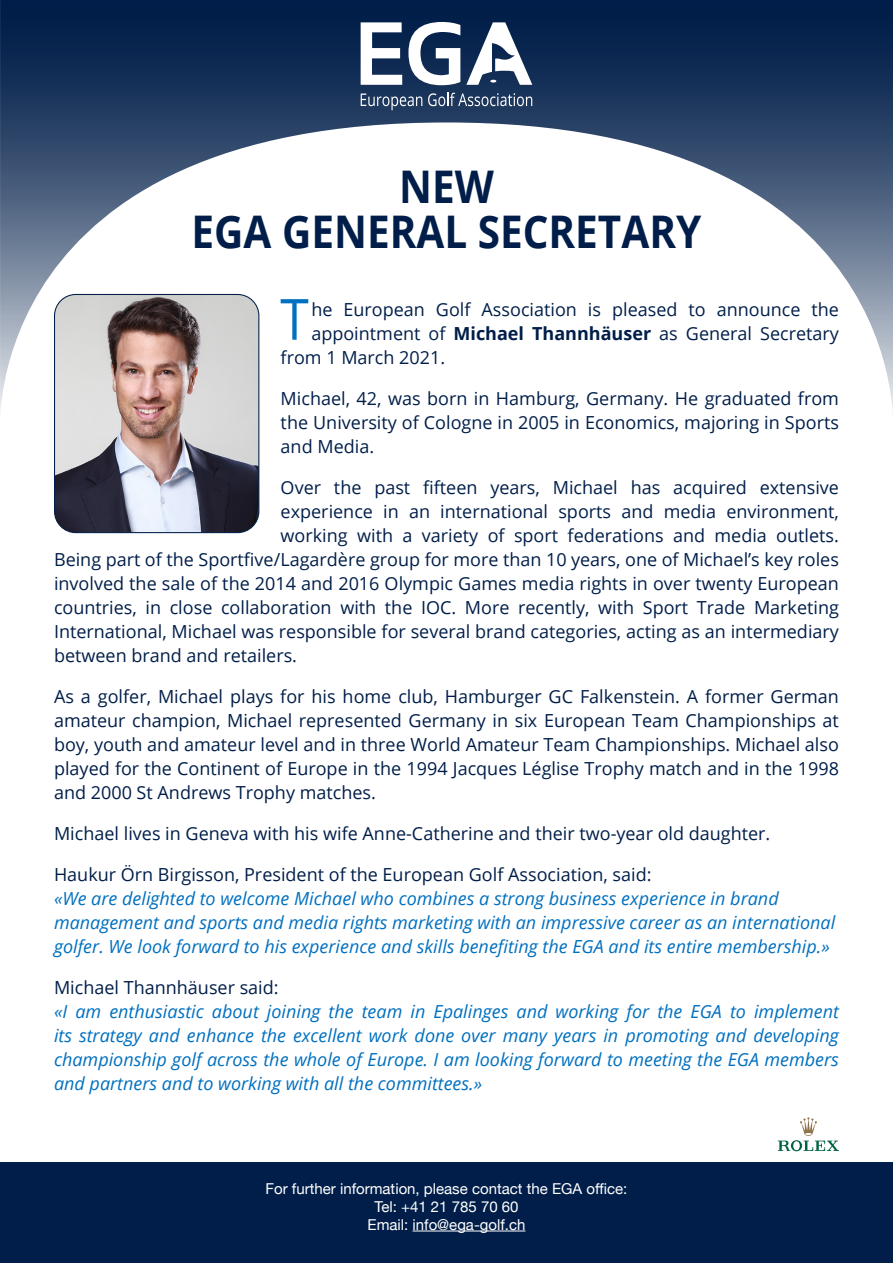
<style>
.page{position:relative;width:893px;height:1263px;background:#fff}
.page>*{position:absolute;margin:0;border:0;box-sizing:border-box;transform-origin:0 0}
.t1{font:56.85px "Open Sans";color:#0070c0;scale:.91 1}
.t2{font:700 45px/45px "Open Sans";color:#001e49;text-align:center;scale:.9 1}
.t3{font:18px/24px "Open Sans";color:#001e49;text-align:justify}
.t4{font:italic 18px/24px "Open Sans";color:#0070c0}
.t5{font:15px/18px "Helvetica Neue";color:#fff;text-align:center}
.s1{font-weight:700}
</style>
<div class="page">
<div style="left:0;top:1162px;width:893px;height:101px;background:#001e49"></div>
<svg style="left:0;top:0;width:893px;height:428px"></svg>
<svg style="left:361px;top:94px;width:61px;height:16px"></svg>
<svg style="left:428px;top:93px;width:104px;height:13px"></svg>
<svg style="left:361px;top:22px;width:41px;height:63px"></svg>
<svg style="left:408px;top:22px;width:52px;height:63px"></svg>
<svg style="left:466px;top:22px;width:66px;height:63px"></svg>
<hr style="left:413px;top:1230px;width:112px;height:1px;background:#fff">
<svg style="left:778px;top:1117px;width:61px;height:34px"></svg>
<img style="left:55px;top:294px;width:204px;height:239px">
<div style="left:54px;top:294px;width:205px;height:239px;border:1px solid #001e49;border-radius:21px"></div>
<p class="t2" style="left:192px;top:163px;width:568px">NEW<br>EGA GENERAL SECRETARY</p>
<p class="t1" style="left:280px;top:280px;width:33px">T</p>
<p class="t3" style="left:311px;top:297px;width:529px">he European Golf Association is pleased to announce the</p>
<p class="t3" style="left:311px;top:321px;width:529px">appointment of <span class="s1">Michael Thannhäuser</span> as General Secretary</p>
<p class="t3" style="left:281px;top:345px;width:166px">from 1 March 2021.</p>
<p class="t3" style="left:281px;top:386px;width:560px">Michael, 42, was born in Hamburg, Germany. He graduated from the University of Cologne in 2005 in Economics, majoring in Sports and Media.</p>
<p class="t3" style="left:281px;top:475px;width:560px">Over the past fifteen years, Michael has acquired extensive</p>
<p class="t3" style="left:281px;top:499px;width:560px">experience in an international sports and media environment,</p>
<p class="t3" style="left:281px;top:523px;width:560px">working with a variety of sport federations and media outlets.</p>
<p class="t3" style="left:54px;top:547px;width:786px">Being part of the Sportfive/Lagardère group for more than 10 years, one of Michael’s key roles</p>
<p class="t3" style="left:54px;top:571px;width:786px">involved the sale of the 2014 and 2016 Olympic Games media rights in over twenty European</p>
<p class="t3" style="left:54px;top:595px;width:786px">countries, in close collaboration with the IOC. More recently, with Sport Trade Marketing</p>
<p class="t3" style="left:54px;top:619px;width:786px">International, Michael was responsible for several brand categories, acting as an intermediary</p>
<p class="t3" style="left:54px;top:643px;width:245px">between brand and retailers.</p>
<p class="t3" style="left:54px;top:684px;width:786px">As a golfer, Michael plays for his home club, Hamburger GC Falkenstein. A former German amateur champion, Michael represented Germany in six European Team Championships at boy, youth and amateur level and in three World Amateur Team Championships. Michael also played for the Continent of Europe in the 1994 Jacques Léglise Trophy match and in the 1998 and 2000 St Andrews Trophy matches.</p>
<p class="t3" style="left:54px;top:821px;width:718px">Michael lives in Geneva with his wife Anne-Catherine and their two-year old daughter.</p>
<p class="t3" style="left:54px;top:862px;width:599px">Haukur Örn Birgisson, President of the European Golf Association, said:</p>
<p class="t4" style="left:54px;top:886px;width:783px">«We are delighted to welcome Michael who combines a strong business experience in brand management and sports and media rights marketing with an impressive career as an international golfer. We look forward to his experience and skills benefiting the EGA and its entire membership.»</p>
<p class="t3" style="left:54px;top:975px;width:226px">Michael Thannhäuser said:</p>
<p class="t4" style="left:54px;top:999px;width:786px;text-align:justify">«I am enthusiastic about joining the team in Epalinges and working for the EGA to implement its strategy and enhance the excellent work done over many years in promoting and developing championship golf across the whole of Europe. I am looking forward to meeting the EGA members and partners and to working with all the committees.»</p>
<p class="t5" style="left:266px;top:1180px;width:363px">For further information, please contact the EGA office:<br>Tel: +41 21 785 70 60</p>
<p class="t5" style="left:368px;top:1216px;width:159px">Email: info@ega-golf.ch</p>
</div>
